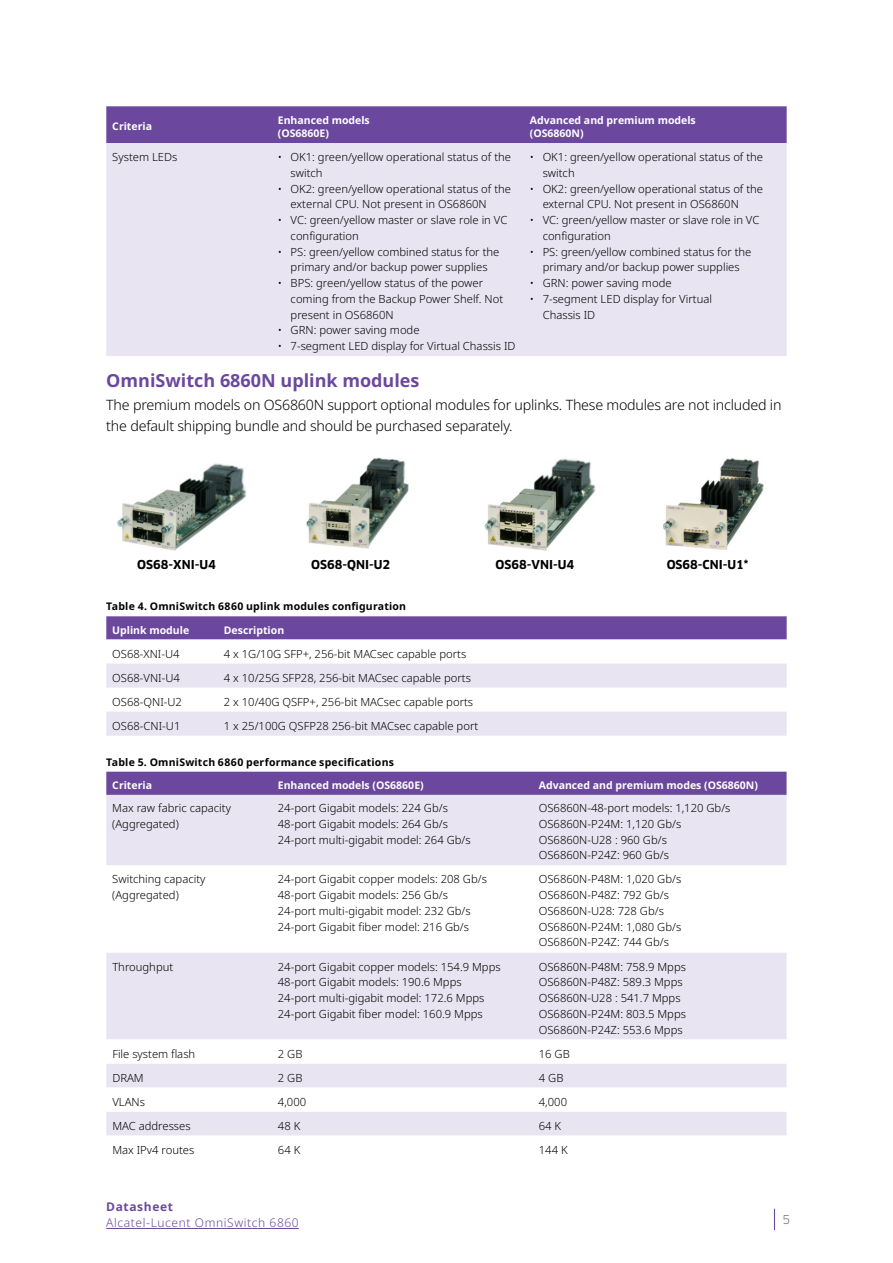
<style>
.page{position:relative;width:893px;height:1263px;background:#fff}
.page>*{position:absolute;margin:0;border:0;box-sizing:border-box;transform-origin:0 0}
.t1{font:700 18px "Noto Sans";color:#6b489d}
.t2{font:300 14.25px/21px "Noto Sans";letter-spacing:-.015em;color:#000}
.t3{font:700 12px "Clan OT";color:#000}
.t4{font:300 12px "Noto Sans";letter-spacing:.05em;color:#6b489d}
.t5{font:700 12px "Noto Sans";letter-spacing:.05em;color:#6b489d}
.t6{font:12px "Clan OT";color:#6d6e71}
.t7{font:300 11.25px/15.8px "Noto Sans";color:#000}
.t8{font:700 10.5px/13.5px "Noto Sans";color:#fff}
.t9{font:700 10.5px "Noto Sans";letter-spacing:.02em;color:#000}
</style>
<div class="page">
<svg style="left:774px;top:1209px;width:1px;height:21px"></svg>
<hr style="left:106px;top:1228px;width:193px;height:1px;background:#6b489d">
<div style="left:106px;top:106px;width:681px;height:37px;background:#6b489d"></div>
<div style="left:106px;top:143px;width:681px;height:213px;background:#e8e4f2"></div>
<div style="left:106px;top:616px;width:681px;height:23px;background:#6b489d"></div>
<svg style="left:106px;top:639px;width:681px;height:25px"></svg>
<svg style="left:106px;top:664px;width:681px;height:72px;fill:#e8e4f2"></svg>
<div style="left:106px;top:772px;width:681px;height:23px;background:#6b489d"></div>
<div style="left:106px;top:795px;width:681px;height:70px;background:#e8e4f2"></div>
<svg style="left:106px;top:953px;width:681px;height:183px;fill:#e8e4f2"></svg>
<img style="left:117px;top:463px;width:130px;height:88px">
<img style="left:306px;top:457px;width:103px;height:92px">
<img style="left:484px;top:458px;width:112px;height:93px">
<img style="left:662px;top:458px;width:102px;height:92px">
<p class="t8" style="left:112px;top:120px;width:41px">Criteria</p>
<p class="t8" style="left:278px;top:113px;width:93px">Enhanced models (OS6860E)</p>
<p class="t8" style="left:530px;top:113px;width:167px">Advanced and premium models (OS6860N)</p>
<p class="t7" style="left:112px;top:149px;width:66px">System LEDs</p>
<p class="t7" style="left:291px;top:149px;width:222px;text-indent:-13px">• OK1: green/yellow operational status of the switch</p>
<p class="t7" style="left:291px;top:181px;width:222px;text-indent:-13px">• OK2: green/yellow operational status of the external CPU. Not present in OS6860N</p>
<p class="t7" style="left:291px;top:212px;width:218px;text-indent:-13px">• VC: green/yellow master or slave role in VC configuration</p>
<p class="t7" style="left:278px;top:244px;width:223px;text-align:center">• PS: green/yellow combined status for the primary and/or backup power supplies</p>
<p class="t7" style="left:291px;top:275px;width:214px;text-indent:-13px">• BPS: green/yellow status of the power coming from the Backup Power Shelf. Not present in OS6860N</p>
<p class="t7" style="left:278px;top:323px;width:143px">• GRN: power saving mode</p>
<p class="t7" style="left:278px;top:338px;width:239px">• 7-segment LED display for Virtual Chassis ID</p>
<p class="t7" style="left:543px;top:149px;width:222px;text-indent:-13px">• OK1: green/yellow operational status of the switch</p>
<p class="t7" style="left:543px;top:181px;width:222px;text-indent:-13px">• OK2: green/yellow operational status of the external CPU. Not present in OS6860N</p>
<p class="t7" style="left:543px;top:212px;width:218px;text-indent:-13px">• VC: green/yellow master or slave role in VC configuration</p>
<p class="t7" style="left:530px;top:244px;width:223px;text-align:center">• PS: green/yellow combined status for the primary and/or backup power supplies</p>
<p class="t7" style="left:530px;top:275px;width:143px">• GRN: power saving mode</p>
<p class="t7" style="left:543px;top:291px;width:171px;text-indent:-13px">• 7-segment LED display for Virtual<br>Chassis ID</p>
<h1 class="t1" style="left:106px;top:368px;width:315px">OmniSwitch 6860N uplink modules</h1>
<p class="t2" style="left:106px;top:395px;width:677px">The premium models on OS6860N support optional modules for uplinks. These modules are not included in the default shipping bundle and should be purchased separately.</p>
<p class="t3" style="left:137px;top:558px;width:80px">OS68-XNI-U4</p>
<p class="t3" style="left:311px;top:558px;width:81px">OS68-QNI-U2</p>
<p class="t3" style="left:496px;top:558px;width:80px">OS68-VNI-U4</p>
<p class="t3" style="left:667px;top:558px;width:83px">OS68-CNI-U1*</p>
<p class="t9" style="left:106px;top:599px;width:301px">Table 4. OmniSwitch 6860 uplink modules configuration</p>
<p class="t8" style="left:112px;top:623px;width:78px">Uplink module</p>
<p class="t8" style="left:224px;top:623px;width:62px">Description</p>
<p class="t7" style="left:112px;top:646px;width:69px">OS68-XNI-U4</p>
<p class="t7" style="left:224px;top:646px;width:244px">4 x 1G/10G SFP+, 256-bit MACsec capable ports</p>
<p class="t7" style="left:112px;top:670px;width:69px">OS68-VNI-U4</p>
<p class="t7" style="left:224px;top:670px;width:249px">4 x 10/25G SFP28, 256-bit MACsec capable ports</p>
<p class="t7" style="left:112px;top:694px;width:71px">OS68-QNI-U2</p>
<p class="t7" style="left:224px;top:694px;width:251px">2 x 10/40G QSFP+, 256-bit MACsec capable ports</p>
<p class="t7" style="left:112px;top:718px;width:70px">OS68-CNI-U1</p>
<p class="t7" style="left:224px;top:718px;width:256px">1 x 25/100G QSFP28 256-bit MACsec capable port</p>
<p class="t9" style="left:106px;top:754px;width:289px">Table 5. OmniSwitch 6860 performance specifications</p>
<p class="t8" style="left:112px;top:778px;width:41px">Criteria</p>
<p class="t8" style="left:278px;top:778px;width:147px">Enhanced models (OS6860E)</p>
<p class="t8" style="left:539px;top:778px;width:221px">Advanced and premium modes (OS6860N)</p>
<p class="t7" style="left:112px;top:800px;width:120px">Max raw fabric capacity (Aggregated)</p>
<p class="t7" style="left:278px;top:800px;width:194px">24-port Gigabit models: 224 Gb/s<br>48-port Gigabit models: 264 Gb/s<br>24-port multi-gigabit model: 264 Gb/s</p>
<p class="t7" style="left:539px;top:800px;width:193px">OS6860N-48-port models: 1,120 Gb/s<br>OS6860N-P24M: 1,120 Gb/s<br>OS6860N-U28 : 960 Gb/s<br>OS6860N-P24Z: 960 Gb/s</p>
<p class="t7" style="left:112px;top:872px;width:95px">Switching capacity (Aggregated)</p>
<p class="t7" style="left:278px;top:872px;width:211px">24-port Gigabit copper models: 208 Gb/s 48-port Gigabit models: 256 Gb/s 24-port multi-gigabit model: 232 Gb/s 24-port Gigabit fiber model: 216 Gb/s</p>
<p class="t7" style="left:539px;top:872px;width:144px">OS6860N-P48M: 1,020 Gb/s<br>OS6860N-P48Z: 792 Gb/s<br>OS6860N-U28: 728 Gb/s<br>OS6860N-P24M: 1,080 Gb/s<br>OS6860N-P24Z: 744 Gb/s</p>
<p class="t7" style="left:112px;top:959px;width:62px">Throughput</p>
<p class="t7" style="left:278px;top:959px;width:224px">24-port Gigabit copper models: 154.9 Mpps 48-port Gigabit models: 190.6 Mpps 24-port multi-gigabit model: 172.6 Mpps 24-port Gigabit fiber model: 160.9 Mpps</p>
<p class="t7" style="left:539px;top:959px;width:149px">OS6860N-P48M: 758.9 Mpps<br>OS6860N-P48Z: 589.3 Mpps<br>OS6860N-U28 : 541.7 Mpps<br>OS6860N-P24M: 803.5 Mpps<br>OS6860N-P24Z: 553.6 Mpps</p>
<p class="t7" style="left:112px;top:1046px;width:84px">File system flash</p>
<p class="t7" style="left:278px;top:1046px;width:26px">2 GB</p>
<p class="t7" style="left:539px;top:1046px;width:33px">16 GB</p>
<p class="t7" style="left:112px;top:1070px;width:33px">DRAM</p>
<p class="t7" style="left:278px;top:1070px;width:26px">2 GB</p>
<p class="t7" style="left:539px;top:1070px;width:26px">4 GB</p>
<p class="t7" style="left:112px;top:1094px;width:34px">VLANs</p>
<p class="t7" style="left:278px;top:1094px;width:30px">4,000</p>
<p class="t7" style="left:539px;top:1094px;width:30px">4,000</p>
<p class="t7" style="left:112px;top:1118px;width:80px">MAC addresses</p>
<p class="t7" style="left:278px;top:1118px;width:24px">48 K</p>
<p class="t7" style="left:539px;top:1118px;width:24px">64 K</p>
<p class="t7" style="left:112px;top:1142px;width:84px">Max IPv4 routes</p>
<p class="t7" style="left:278px;top:1142px;width:24px">64 K</p>
<p class="t7" style="left:539px;top:1142px;width:30px">144 K</p>
<p class="t5" style="left:106px;top:1198px;width:68px">Datasheet</p>
<p class="t4" style="left:106px;top:1214px;width:194px">Alcatel-Lucent OmniSwitch 6860</p>
<p class="t6" style="left:782px;top:1212px;width:9px">5</p>
</div>
